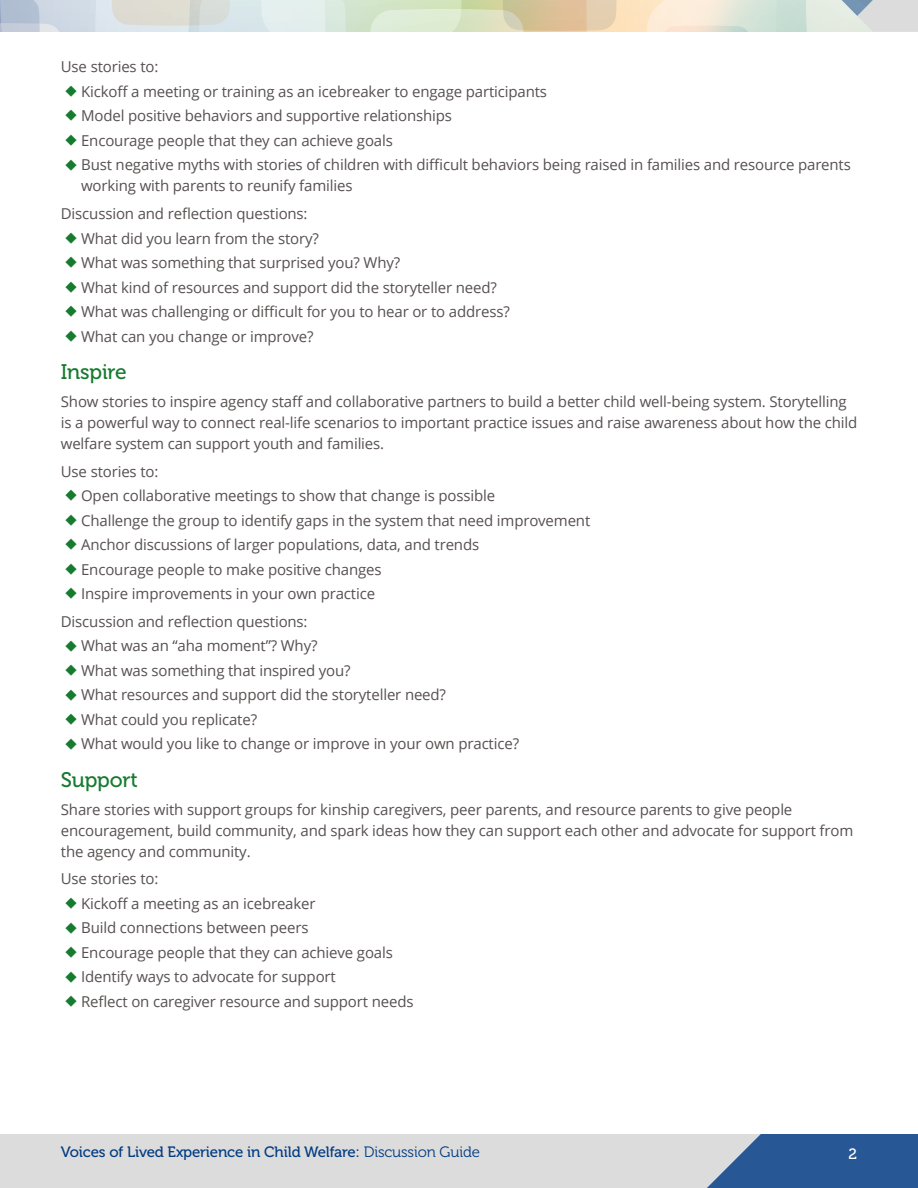
<style>
.page{position:relative;width:918px;height:1188px;background:#fff}
.page>*{position:absolute;margin:0;border:0;box-sizing:border-box;transform-origin:0 0}
.t1{font:21px "Museo 500";letter-spacing:-.01em;color:#177b2f}
.ICF_-_Body_Copy_1{font:15px/21px "Open Sans";letter-spacing:-.01em;color:#575050}
.t2{font:15px "Museo 500";letter-spacing:-.01em;color:#013b82}
.t3{font:15px "Museo 500";color:#fff}
.s1{color:#177b2f}
.s2{font-family:"Museo 300"}
</style>
<div class="page">
<div style="left:0;top:1134px;width:918px;height:54px;background:#dddcdc"></div>
<svg style="left:707px;top:1134px;width:211px;height:54px"></svg>
<svg style="left:0;top:0;width:918px;height:32px"></svg>
<p class="ICF_-_Body_Copy_1" style="left:61px;top:56px;width:99px">Use stories to:</p>
<p class="ICF_-_Body_Copy_1" style="left:65px;top:80px;width:484px"><span class="s1">◆</span> Kickoff a meeting or training as an icebreaker to engage participants</p>
<p class="ICF_-_Body_Copy_1" style="left:65px;top:105px;width:389px"><span class="s1">◆</span> Model positive behaviors and supportive relationships</p>
<p class="ICF_-_Body_Copy_1" style="left:65px;top:129px;width:330px"><span class="s1">◆</span> Encourage people that they can achieve goals</p>
<p class="ICF_-_Body_Copy_1" style="left:81px;top:154px;width:771px;text-indent:-16px"><span class="s1">◆</span> Bust negative myths with stories of children with difficult behaviors being raised in families and resource parents working with parents to reunify families</p>
<p class="ICF_-_Body_Copy_1" style="left:61px;top:203px;width:248px">Discussion and reflection questions:</p>
<p class="ICF_-_Body_Copy_1" style="left:65px;top:227px;width:256px"><span class="s1">◆</span> What did you learn from the story?</p>
<p class="ICF_-_Body_Copy_1" style="left:65px;top:252px;width:337px"><span class="s1">◆</span> What was something that surprised you? Why?</p>
<p class="ICF_-_Body_Copy_1" style="left:65px;top:276px;width:434px"><span class="s1">◆</span> What kind of resources and support did the storyteller need?</p>
<p class="ICF_-_Body_Copy_1" style="left:65px;top:301px;width:447px"><span class="s1">◆</span> What was challenging or difficult for you to hear or to address?</p>
<p class="ICF_-_Body_Copy_1" style="left:65px;top:325px;width:250px"><span class="s1">◆</span> What can you change or improve?</p>
<h2 class="t1" style="left:61px;top:360px;width:67px">Inspire</h2>
<p class="ICF_-_Body_Copy_1" style="left:61px;top:390px;width:798px">Show stories to inspire agency staff and collaborative partners to build a better child well-being system. Storytelling is a powerful way to connect real-life scenarios to important practice issues and raise awareness about how the child welfare system can support youth and families.</p>
<p class="ICF_-_Body_Copy_1" style="left:61px;top:460px;width:99px">Use stories to:</p>
<p class="ICF_-_Body_Copy_1" style="left:65px;top:485px;width:432px"><span class="s1">◆</span> Open collaborative meetings to show that change is possible</p>
<p class="ICF_-_Body_Copy_1" style="left:65px;top:509px;width:527px"><span class="s1">◆</span> Challenge the group to identify gaps in the system that need improvement</p>
<p class="ICF_-_Body_Copy_1" style="left:65px;top:534px;width:416px"><span class="s1">◆</span> Anchor discussions of larger populations, data, and trends</p>
<p class="ICF_-_Body_Copy_1" style="left:65px;top:558px;width:318px"><span class="s1">◆</span> Encourage people to make positive changes</p>
<p class="ICF_-_Body_Copy_1" style="left:65px;top:583px;width:312px"><span class="s1">◆</span> Inspire improvements in your own practice</p>
<p class="ICF_-_Body_Copy_1" style="left:61px;top:611px;width:248px">Discussion and reflection questions:</p>
<p class="ICF_-_Body_Copy_1" style="left:65px;top:635px;width:254px"><span class="s1">◆</span> What was an “aha moment”? Why?</p>
<p class="ICF_-_Body_Copy_1" style="left:65px;top:660px;width:288px"><span class="s1">◆</span> What was something that inspired you?</p>
<p class="ICF_-_Body_Copy_1" style="left:65px;top:684px;width:383px"><span class="s1">◆</span> What resources and support did the storyteller need?</p>
<p class="ICF_-_Body_Copy_1" style="left:65px;top:709px;width:194px"><span class="s1">◆</span> What could you replicate?</p>
<p class="ICF_-_Body_Copy_1" style="left:65px;top:733px;width:456px"><span class="s1">◆</span> What would you like to change or improve in your own practice?</p>
<h2 class="t1" style="left:61px;top:768px;width:78px">Support</h2>
<p class="ICF_-_Body_Copy_1" style="left:61px;top:798px;width:794px">Share stories with support groups for kinship caregivers, peer parents, and resource parents to give people encouragement, build community, and spark ideas how they can support each other and advocate for support from the agency and community.</p>
<p class="ICF_-_Body_Copy_1" style="left:61px;top:868px;width:99px">Use stories to:</p>
<p class="ICF_-_Body_Copy_1" style="left:65px;top:893px;width:252px"><span class="s1">◆</span> Kickoff a meeting as an icebreaker</p>
<p class="ICF_-_Body_Copy_1" style="left:65px;top:917px;width:245px"><span class="s1">◆</span> Build connections between peers</p>
<p class="ICF_-_Body_Copy_1" style="left:65px;top:942px;width:330px"><span class="s1">◆</span> Encourage people that they can achieve goals</p>
<p class="ICF_-_Body_Copy_1" style="left:65px;top:966px;width:273px"><span class="s1">◆</span> Identify ways to advocate for support</p>
<p class="ICF_-_Body_Copy_1" style="left:65px;top:991px;width:350px"><span class="s1">◆</span> Reflect on caregiver resource and support needs</p>
<p class="t2" style="left:61px;top:1144px;width:421px">Voices of Lived Experience in Child Welfare: <span class="s2">Discussion Guide</span></p>
<p class="t3" style="left:849px;top:1145px;width:10px">2</p>
</div>
